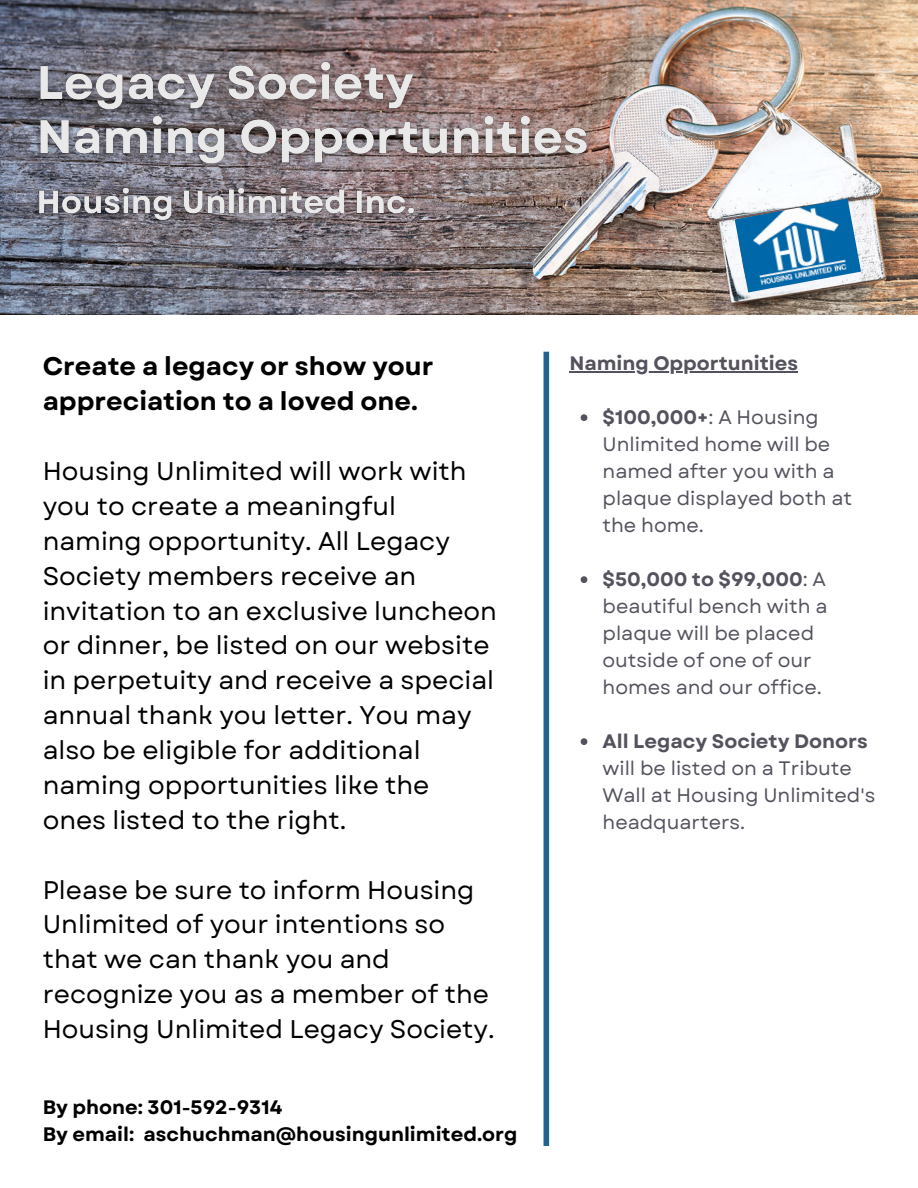
<style>
.page{position:relative;width:918px;height:1188px;background:#fff}
.page>*{position:absolute;margin:0;border:0;box-sizing:border-box;transform-origin:0 0}
.t1{font:25.5px/34.8px "Garet";color:#000}
.t2{font:700 25.5px/34.8px "Garet";color:#000}
.t3{font:19.5px/27px "Garet";color:#55525e}
.t4{font:700 19.5px/27px "Garet";color:#000}
.t5{font:700 19.5px "Garet";color:#55525e}
.s1{font-weight:700}
</style>
<div class="page">
<img style="left:0;top:0;width:918px;height:315px">
<div style="left:544px;top:352px;width:5px;height:794px;background:#1f6492"></div>
<img style="left:735px;top:199px;width:126px;height:93px">
<img style="left:26px;top:38px;width:575px;height:201px">
<svg style="left:581px;top:414px;width:6px;height:7px"></svg>
<svg style="left:581px;top:576px;width:6px;height:7px"></svg>
<svg style="left:581px;top:738px;width:6px;height:7px"></svg>
<hr style="left:569px;top:372px;width:229px;height:1px;background:#55525e">
<p class="t2" style="left:43px;top:349px;width:392px">Create a legacy or show your appreciation to a loved one.</p>
<p class="t1" style="left:43px;top:454px;width:456px">Housing Unlimited will work with you to create a meaningful naming opportunity. All Legacy<br>Society members receive an invitation to an exclusive luncheon or dinner, be listed on our website in perpetuity and receive a special annual thank you letter. You may also be eligible for additional naming opportunities like the ones listed to the right.</p>
<p class="t1" style="left:43px;top:872px;width:453px">Please be sure to inform Housing<br>Unlimited of your intentions so that we can thank you and recognize you as a member of the<br>Housing Unlimited Legacy Society.</p>
<p class="t4" style="left:43px;top:1094px;width:476px">By phone: 301-592-9314<br>By email: aschuchman@housingunlimited.org</p>
<p class="t5" style="left:569px;top:350px;width:230px">Naming Opportunities</p>
<p class="t3" style="left:603px;top:404px;width:251px"><span class="s1">$100,000+</span>: A Housing<br>Unlimited home will be named after you with a plaque displayed both at the home.</p>
<p class="t3" style="left:603px;top:566px;width:226px"><span class="s1">$50,000 to $99,000</span>: A beautiful bench with a plaque will be placed outside of one of our homes and our office.</p>
<p class="t5" style="left:603px;top:728px;width:267px">All Legacy Society Donors</p>
<p class="t3" style="left:603px;top:755px;width:274px">will be listed on a Tribute<br>Wall at Housing Unlimited's headquarters.</p>
</div>
